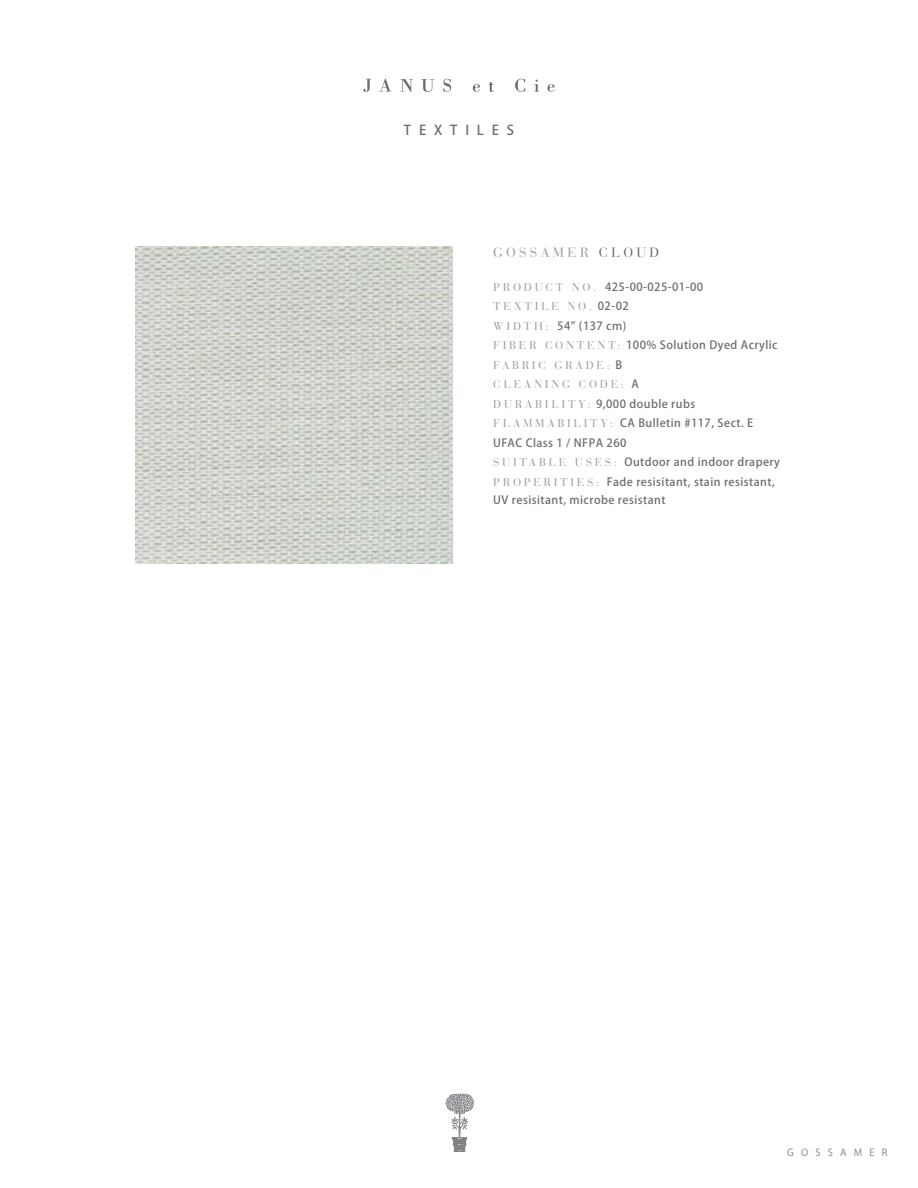
<style>
.page{position:relative;width:918px;height:1188px;background:#fff}
.page>*{position:absolute;margin:0;border:0;box-sizing:border-box;transform-origin:0 0}
.t1{font:13.5px "Bauer Bodoni";letter-spacing:.24em;color:#9d9fa2}
.t2{font:500 13.5px "Koz Go Pro";letter-spacing:.58em;color:#6d6e71}
.t3{font:500 11.25px/19.5px "Koz Go Pro";letter-spacing:.04em;color:#6d6e71}
.t4{font:11.25px/19.5px "Bauer Bodoni";letter-spacing:.24em;color:#9d9fa2}
.t5{font:9.75px "Koz Go Pro";letter-spacing:.74em;color:#808285}
.s1{color:#6d6e71}
.s2{font-family:"Bauer Bodoni";font-weight:400;color:#9d9fa2}
.s3{font-family:"Koz Go Pro";font-weight:500;color:#6d6e71}
</style>
<div class="page">
<svg style="left:363px;top:79px;width:9px;height:13px"></svg>
<svg style="left:379px;top:79px;width:13px;height:13px"></svg>
<svg style="left:400px;top:79px;width:13px;height:13px"></svg>
<svg style="left:421px;top:79px;width:13px;height:13px"></svg>
<svg style="left:443px;top:79px;width:8px;height:13px"></svg>
<svg style="left:473px;top:84px;width:7px;height:8px"></svg>
<svg style="left:489px;top:82px;width:5px;height:10px"></svg>
<svg style="left:515px;top:79px;width:10px;height:13px"></svg>
<svg style="left:534px;top:80px;width:5px;height:12px"></svg>
<svg style="left:547px;top:84px;width:8px;height:8px"></svg>
<svg style="left:445px;top:1093px;width:29px;height:59px"></svg>
<img style="left:135px;top:247px;width:317px;height:317px">
<p class="t2" style="left:404px;top:121px;width:112px">TEXTILES</p>
<p class="t1" style="left:493px;top:244px;width:167px">GOSSAMER <span class="s1">CLOUD</span></p>
<p class="t3" style="left:493px;top:278px;width:211px"><span class="s2">P R O D U C T N O .</span> 425-00-025-01-00</p>
<p class="t4" style="left:493px;top:297px;width:137px">TEXTILE NO. <span class="s3">02-02</span></p>
<p class="t3" style="left:493px;top:317px;width:286px"><span class="s2">W I D T H :</span> 54” (137 cm)<br><span class="s2">F I B E R C O N T E N T:</span> 100% Solution Dyed Acrylic</p>
<p class="t4" style="left:493px;top:355px;width:147px">FABRIC GRADE: <span class="s3">B<br></span>CLEANING CODE: <span class="s3">A</span></p>
<p class="t3" style="left:493px;top:395px;width:288px"><span class="s2">D U R A B I L I T Y:</span> 9,000 double rubs<br><span class="s2">F L AMMAB I L I T Y:</span> CA Bulletin #117, Sect. E UFAC Class 1 / NFPA 260<br><span class="s2">S U I TA B L E U S E S :</span> Outdoor and indoor drapery <span class="s2">P R O P E R I T I E S :</span> Fade resisitant, stain resistant,</p>
<p class="t3" style="left:493px;top:491px;width:174px">UV resisitant, microbe resistant</p>
<p class="t5" style="left:787px;top:1146px;width:102px">GOSSAMER</p>
</div>
